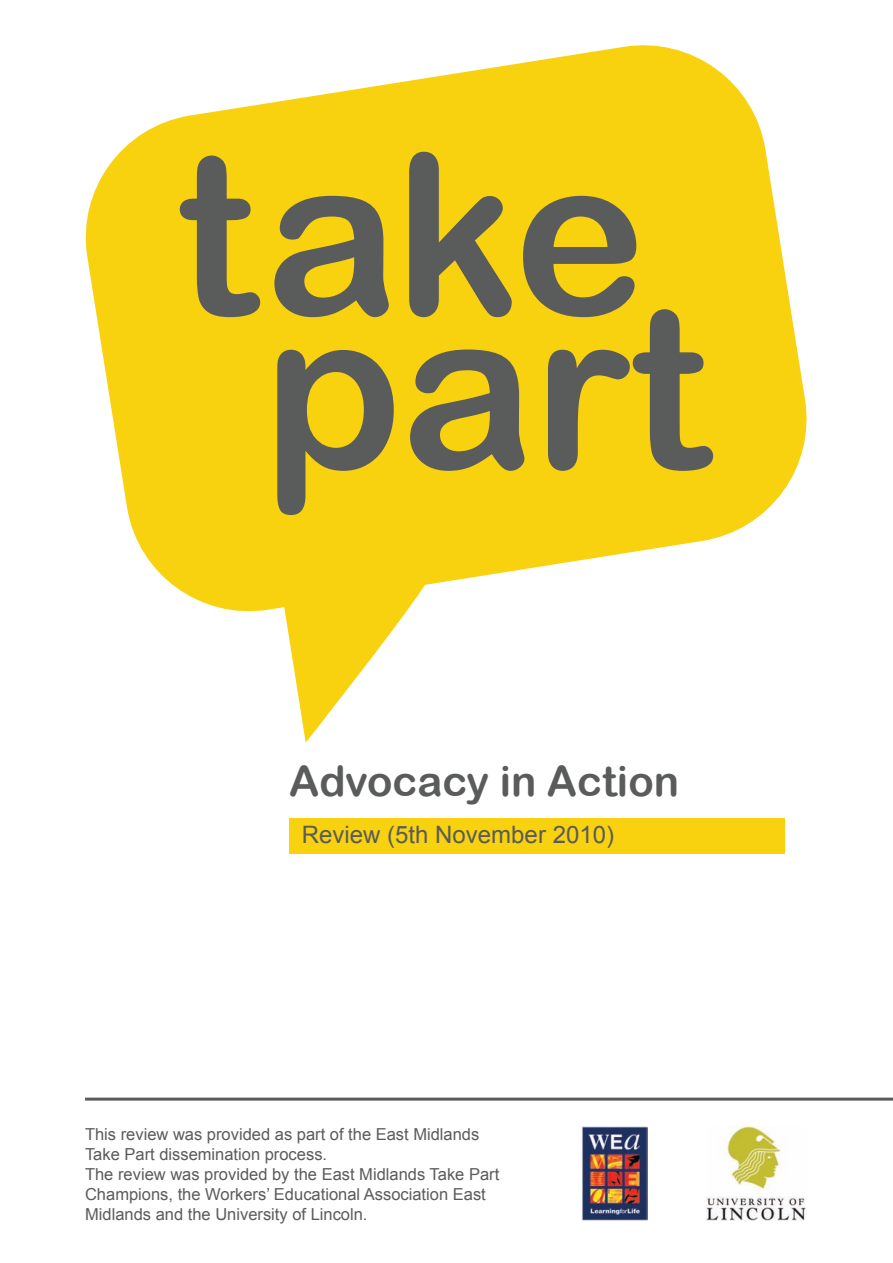
<style>
.page{position:relative;width:893px;height:1263px;background:#fff}
.page>*{position:absolute;margin:0;border:0;box-sizing:border-box;transform-origin:0 0}
.t1{font:42px "Arial Rounded MT Bold";color:#5a5b5b}
.t2{font:24px "Arial";color:#5a5b5b}
.t3{font:16.5px/19.8px "Arial";color:#5a5b5b}
</style>
<div class="page">
<svg style="left:85px;top:45px;width:722px;height:698px;fill:#f8d20f"></svg>
<svg style="left:180px;top:156px;width:80px;height:161px;background:#ae9a32"></svg>
<svg style="left:274px;top:196px;width:115px;height:121px;background:#97893d"></svg>
<svg style="left:277px;top:350px;width:117px;height:165px;background:#a59436"></svg>
<svg style="left:409px;top:152px;width:304px;height:319px;background:#bea62a"></svg>
<div style="left:289px;top:819px;width:495px;height:35px;background:#f8d20f"></div>
<hr style="left:85px;top:1097px;width:808px;height:3px;background:#5a5b5b">
<img style="left:706px;top:1127px;width:100px;height:93px">
<img style="left:582px;top:1127px;width:65px;height:93px">
<h1 class="t1" style="left:289px;top:757px;width:391px">Advocacy in Action</h1>
<h2 class="t2" style="left:302px;top:821px;width:314px">Review (5th November 2010)</h2>
<p class="t3" style="left:85px;top:1125px;width:416px">This review was provided as part of the East Midlands Take Part dissemination process.<br>The review was provided by the East Midlands Take Part Champions, the Workers’ Educational Association East Midlands and the University of Lincoln.</p>
</div>
